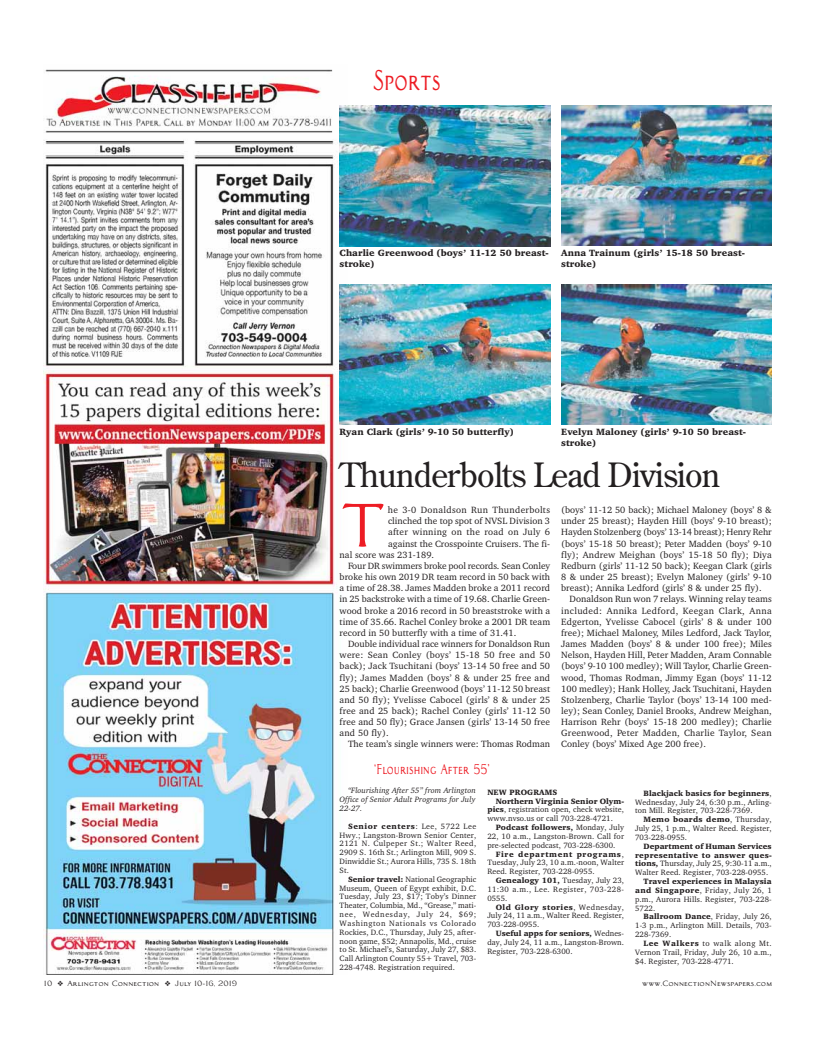
<style>
.page{position:relative;width:816px;height:1056px;background:#fff}
.page>*{position:absolute;margin:0;border:0;box-sizing:border-box;transform-origin:0 0}
.t1{font:60px "Architect Bold V";color:#ed1c24}
.t2{font:33.5px "Century Old Style";letter-spacing:-.025em;color:#231f20}
.t3{font:27.9px "Architect Bold V";letter-spacing:-.015em;color:#ed1c24;scale:.7 1}
.t4{font:13.9px "Architect Bold V";letter-spacing:-.005em;color:#ed1c24;scale:.7 1}
.t5{font:9.3px/11.2px "Charter BT";letter-spacing:.005em;color:#231f20;text-align:justify}
.t6{font:900 9.3px/11.2px "Charter BT";letter-spacing:.005em;color:#231f20}
.t7{font:9.3px "Charter BT";letter-spacing:.025em;color:#231f20}
.t8{font:9.3px "Charter BT";letter-spacing:.035em;color:#231f20}
.t9{font:9.3px "Charter BT";letter-spacing:.03em;color:#231f20}
.t10{font:7.9px/8.8px "Charter BT";letter-spacing:.01em;color:#231f20;text-align:justify}
.t11{font:900 7.9px "Charter BT";letter-spacing:.01em;color:#231f20}
.t12{font:italic 7.9px/8.8px "Charter BT";letter-spacing:.01em;color:#231f20;text-align:justify}
.t13{font:7.9px "Charter BT";letter-spacing:.05em;color:#231f20}
.t14{font:900 7.9px "Charter BT";letter-spacing:.05em;color:#231f20}
.t15{font:900 7.9px "Charter BT";letter-spacing:.085em;color:#231f20}
.t16{font:7.4px "Architect Bold V";color:#231f20}
.s1{font-weight:900}
.s2{font-weight:400}
</style>
<div class="page">
<img style="left:44px;top:69px;width:303px;height:905px">
<img style="left:340px;top:106px;width:210px;height:140px">
<img style="left:561px;top:105px;width:211px;height:140px">
<img style="left:340px;top:284px;width:210px;height:141px">
<img style="left:561px;top:284px;width:211px;height:141px">
<h3 class="t3" style="left:373px;top:64px;width:98px">Sports</h3>
<p class="t6" style="left:340px;top:248px;width:210px">Charlie Greenwood (boys’ 11-12 50 breast&shy;stroke)</p>
<p class="t6" style="left:561px;top:248px;width:185px">Anna Trainum (girls’ 15-18 50 breast&shy;stroke)</p>
<p class="t6" style="left:340px;top:427px;width:176px">Ryan Clark (girls’ 9-10 50 butterfly)</p>
<p class="t6" style="left:561px;top:427px;width:186px">Evelyn Maloney (girls’ 9-10 50 breast&shy;stroke)</p>
<h2 class="t2" style="left:340px;top:462px;width:382px">Thunderbolts Lead Division</h2>
<h1 class="t1" style="left:340px;top:491px;width:48px">T</h1>
<p class="t8" style="left:388px;top:506px;width:164px">he 3-0 Donaldson Run Thunderbolts</p>
<p class="t5" style="left:388px;top:516px;width:164px">clinched the top spot of NVSL Division 3</p>
<p class="t9" style="left:388px;top:529px;width:164px">after winning on the road on July 6</p>
<p class="t5" style="left:388px;top:539px;width:164px">against the Crosspointe Cruisers. The fi-</p>
<p class="t5" style="left:340px;top:550px;width:96px">nal score was 231-189.</p>
<p class="t5" style="left:348px;top:561px;width:204px">Four DR swimmers broke pool records. Sean Conley</p>
<p class="t5" style="left:340px;top:572px;width:212px">broke his own 2019 DR team record in 50 back with</p>
<p class="t5" style="left:340px;top:583px;width:212px">a time of 28.38. James Madden broke a 2011 record</p>
<p class="t5" style="left:340px;top:594px;width:212px">in 25 backstroke with a time of 19.68. Charlie Green-</p>
<p class="t5" style="left:340px;top:606px;width:212px">wood broke a 2016 record in 50 breaststroke with a</p>
<p class="t5" style="left:340px;top:617px;width:212px">time of 35.66. Rachel Conley broke a 2001 DR team</p>
<p class="t5" style="left:340px;top:628px;width:178px">record in 50 butterfly with a time of 31.41.</p>
<p class="t5" style="left:348px;top:639px;width:204px">Double individual race winners for Donaldson Run</p>
<p class="t7" style="left:340px;top:651px;width:212px">were: Sean Conley (boys’ 15-18 50 free and 50</p>
<p class="t5" style="left:340px;top:661px;width:212px">back); Jack Tsuchitani (boys’ 13-14 50 free and 50</p>
<p class="t5" style="left:340px;top:672px;width:212px">fly); James Madden (boys’ 8 &amp; under 25 free and</p>
<p class="t5" style="left:340px;top:684px;width:212px">25 back); Charlie Greenwood (boys’ 11-12 50 breast</p>
<p class="t5" style="left:340px;top:695px;width:212px">and 50 fly); Yvelisse Cabocel (girls’ 8 &amp; under 25</p>
<p class="t5" style="left:340px;top:706px;width:212px">free and 25 back); Rachel Conley (girls’ 11-12 50</p>
<p class="t5" style="left:340px;top:717px;width:212px">free and 50 fly); Grace Jansen (girls’ 13-14 50 free</p>
<p class="t5" style="left:340px;top:728px;width:50px">and 50 fly).</p>
<p class="t5" style="left:348px;top:739px;width:204px">The team’s single winners were: Thomas Rodman</p>
<h3 class="t4" style="left:374px;top:761px;width:167px">‘Flourishing After 55’</h3>
<p class="t5" style="left:561px;top:505px;width:212px">(boys’ 11-12 50 back); Michael Maloney (boys’ 8 &amp; under 25 breast); Hayden Hill (boys’ 9-10 breast); Hayden Stolzenberg (boys’ 13-14 breast); Henry Rehr (boys’ 15-18 50 breast); Peter Madden (boys’ 9-10 fly); Andrew Meighan (boys’ 15-18 50 fly); Diya Redburn (girls’ 11-12 50 back); Keegan Clark (girls 8 &amp; under 25 breast); Evelyn Maloney (girls’ 9-10 breast); Annika Ledford (girls’ 8 &amp; under 25 fly).</p>
<p class="t5" style="left:561px;top:594px;width:212px;text-indent:8px">Donaldson Run won 7 relays. Winning relay teams included: Annika Ledford, Keegan Clark, Anna Edgerton, Yvelisse Cabocel (girls’ 8 &amp; under 100 free); Michael Maloney, Miles Ledford, Jack Taylor, James Madden (boys’ 8 &amp; under 100 free); Miles Nelson, Hayden Hill, Peter Madden, Aram Connable (boys’ 9-10 100 medley); Will Taylor, Charlie Green&shy;wood, Thomas Rodman, Jimmy Egan (boys’ 11-12<br>100 medley); Hank Holley, Jack Tsuchitani, Hayden Stolzenberg, Charlie Taylor (boys’ 13-14 100 med&shy;ley); Sean Conley, Daniel Brooks, Andrew Meighan, Harrison Rehr (boys’ 15-18 200 medley); Charlie Greenwood, Peter Madden, Charlie Taylor, Sean Conley (boys’ Mixed Age 200 free).</p>
<p class="t12" style="left:340px;top:787px;width:138px;text-indent:8px">“Flourishing After 55” from Arlington Office of Senior Adult Programs for July 22-27.</p>
<p class="t10" style="left:340px;top:822px;width:138px;text-indent:8px"><span class="s1">Senior centers</span>: Lee, 5722 Lee Hwy.; Langston-Brown Senior Center, 2121 N. Culpeper St.; Walter Reed, 2909 S. 16th St.; Arlington Mill, 909 S.<br>Dinwiddie St.; Aurora Hills, 735 S. 18th St.</p>
<p class="t10" style="left:340px;top:875px;width:138px;text-indent:8px"><span class="s1">Senior travel:</span> National Geographic Museum, Queen of Egypt exhibit, D.C.<br>Tuesday, July 23, $17; Toby’s Dinner Theater, Columbia, Md., “Grease,” mati&shy;nee, Wednesday, July 24, $69; Washington Nationals vs Colorado Rockies, D.C., Thursday, July 25, after&shy;noon game, $52; Annapolis, Md., cruise to St. Michael’s, Saturday, July 27, $83.<br>Call Arlington County 55+ Travel, 703- 228-4748. Registration required.</p>
<p class="t11" style="left:487px;top:789px;width:71px">NEW PROGRAMS</p>
<p class="t11" style="left:496px;top:798px;width:130px">Northern Virginia Senior Olym-</p>
<p class="t10" style="left:487px;top:806px;width:138px"><span class="s1">pics</span>, registration open, check website,</p>
<p class="t10" style="left:487px;top:815px;width:127px">www.nvso.us or call 703-228-4721.</p>
<p class="t11" style="left:496px;top:824px;width:130px">Podcast followers, <span class="s2">Monday, July</span></p>
<p class="t10" style="left:487px;top:832px;width:138px">22, 10 a.m., Langston-Brown. Call for</p>
<p class="t10" style="left:487px;top:841px;width:130px">pre-selected podcast, 703-228-6300.</p>
<p class="t15" style="left:496px;top:851px;width:130px">Fire department programs<span class="s2">,</span></p>
<p class="t10" style="left:487px;top:859px;width:138px">Tuesday, July 23, 10 a.m.-noon, Walter</p>
<p class="t10" style="left:487px;top:868px;width:109px">Reed. Register, 703-228-0955.</p>
<p class="t10" style="left:496px;top:877px;width:130px"><span class="s1">Genealogy 101,</span> Tuesday, July 23,</p>
<p class="t13" style="left:487px;top:886px;width:138px">11:30 a.m., Lee. Register, 703-228-</p>
<p class="t10" style="left:487px;top:894px;width:22px">0555.</p>
<p class="t14" style="left:496px;top:904px;width:130px">Old Glory stories<span class="s2">, Wednesday,</span></p>
<p class="t10" style="left:487px;top:912px;width:138px">July 24, 11 a.m., Walter Reed. Register,</p>
<p class="t10" style="left:487px;top:921px;width:54px">703-228-0955.</p>
<p class="t11" style="left:496px;top:930px;width:130px">Useful apps for seniors, <span class="s2">Wednes-</span></p>
<p class="t10" style="left:487px;top:938px;width:138px">day, July 24, 11 a.m., Langston-Brown.</p>
<p class="t10" style="left:487px;top:947px;width:87px">Register, 703-228-6300.</p>
<p class="t10" style="left:635px;top:789px;width:138px;text-indent:8px"><span class="s1">Blackjack basics for beginners</span>, Wednesday, July 24, 6:30 p.m., Arling&shy;ton Mill. Register, 703-228-7369.</p>
<p class="t10" style="left:635px;top:816px;width:138px;text-indent:8px"><span class="s1">Memo boards demo</span>, Thursday, July 25, 1 p.m., Walter Reed. Register, 703-228-0955.</p>
<p class="t10" style="left:635px;top:842px;width:138px;text-indent:8px"><span class="s1">Department of Human Services representative to answer ques&shy;tions,</span> Thursday, July 25, 9:30-11 a.m., Walter Reed. Register, 703-228-0955.</p>
<p class="t10" style="left:635px;top:878px;width:138px;text-indent:8px"><span class="s1">Travel experiences in Malaysia and Singapore</span>, Friday, July 26, 1 p.m., Aurora Hills. Register, 703-228- 5722.</p>
<p class="t10" style="left:635px;top:913px;width:138px;text-indent:8px"><span class="s1">Ballroom Dance</span>, Friday, July 26, 1-3 p.m., Arlington Mill. Details, 703- 228-7369.</p>
<p class="t10" style="left:635px;top:939px;width:138px;text-indent:8px"><span class="s1">Lee Walkers</span> to walk along Mt.<br>Vernon Trail, Friday, July 26, 10 a.m., $4. Register, 703-228-4771.</p>
<p class="t16" style="left:44px;top:979px;width:195px">10 ❖ Arlington Connection ❖ July 10-16, 2019</p>
<p class="t16" style="left:642px;top:979px;width:131px">www.ConnectionNewspapers.com</p>
</div>
